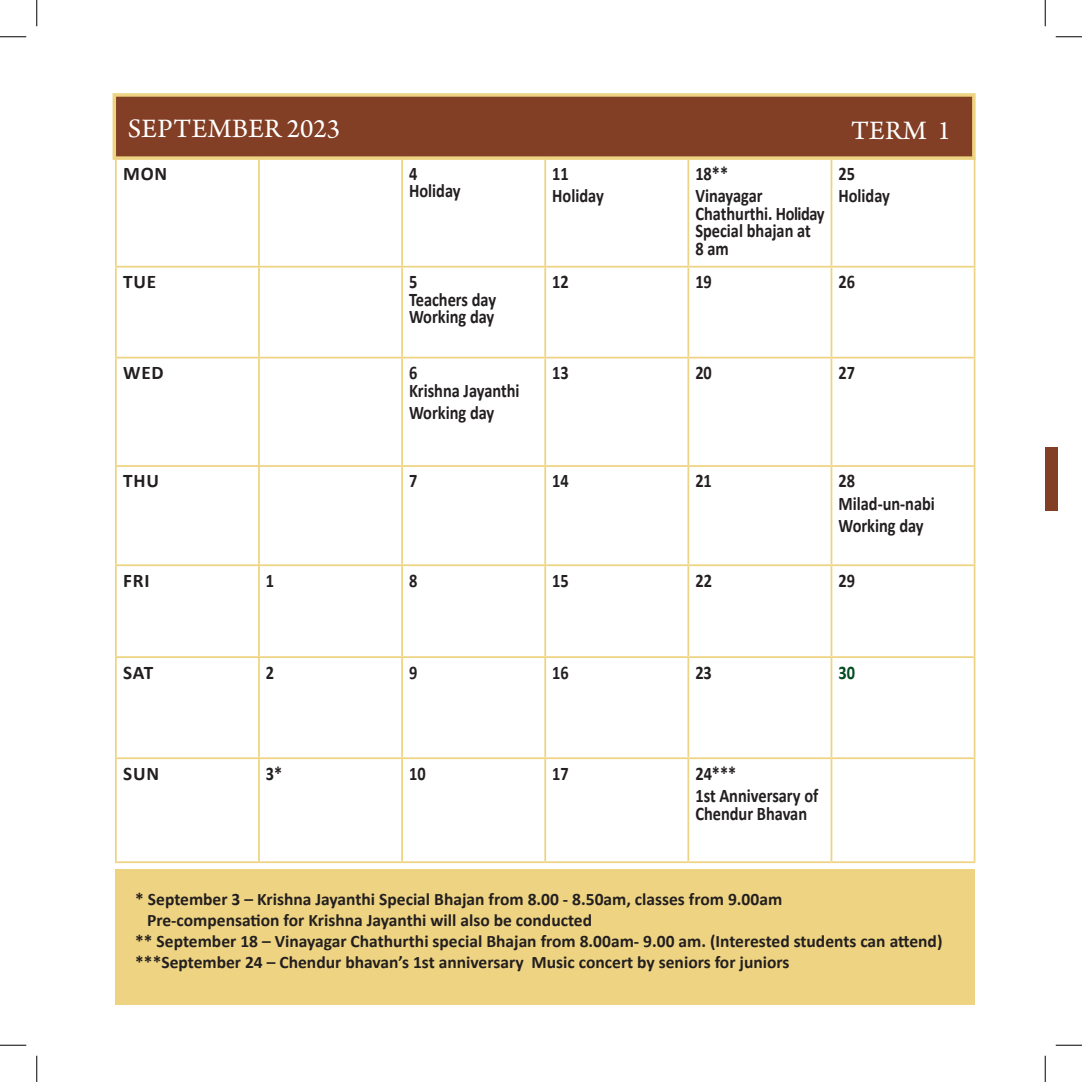
<style>
.page{position:relative;width:1082px;height:1082px;background:#fff}
.page>*{position:absolute;margin:0;border:0;box-sizing:border-box;transform-origin:0 0}
.t1{font:28px "Arno Pro";letter-spacing:.01em;color:#fff}
.t2{font:700 19.25px/17.5px "Calibri";color:#231f20;scale:.85 1}
.t3{font:700 19.25px "Calibri";color:#231f20}
.t4{font:700 19.25px "Calibri";color:#004b21;scale:.85 1}
.t5{font:700 17.5px "Calibri";color:#231f20}
</style>
<div class="page">
<hr style="left:115px;top:159px;width:2px;height:107px;background:#eed482">
<hr style="left:258px;top:159px;width:2px;height:107px;background:#eed482">
<hr style="left:401px;top:159px;width:2px;height:107px;background:#eed482">
<hr style="left:544px;top:159px;width:2px;height:107px;background:#eed482">
<hr style="left:687px;top:159px;width:2px;height:107px;background:#eed482">
<hr style="left:830px;top:159px;width:2px;height:107px;background:#eed482">
<hr style="left:973px;top:159px;width:2px;height:107px;background:#eed482">
<hr style="left:115px;top:266px;width:144px;height:1px;background:#eed482">
<hr style="left:115px;top:267px;width:2px;height:90px;background:#eed482">
<hr style="left:259px;top:266px;width:143px;height:1px;background:#eed482">
<hr style="left:258px;top:267px;width:2px;height:90px;background:#eed482">
<hr style="left:402px;top:266px;width:143px;height:1px;background:#eed482">
<hr style="left:401px;top:267px;width:2px;height:90px;background:#eed482">
<hr style="left:545px;top:266px;width:143px;height:1px;background:#eed482">
<hr style="left:544px;top:267px;width:2px;height:90px;background:#eed482">
<hr style="left:688px;top:266px;width:143px;height:1px;background:#eed482">
<hr style="left:687px;top:267px;width:2px;height:90px;background:#eed482">
<hr style="left:831px;top:266px;width:144px;height:1px;background:#eed482">
<hr style="left:830px;top:267px;width:2px;height:90px;background:#eed482">
<hr style="left:973px;top:267px;width:2px;height:90px;background:#eed482">
<hr style="left:115px;top:357px;width:144px;height:1px;background:#eed482">
<hr style="left:115px;top:358px;width:2px;height:107px;background:#eed482">
<hr style="left:259px;top:357px;width:143px;height:1px;background:#eed482">
<hr style="left:258px;top:358px;width:2px;height:107px;background:#eed482">
<hr style="left:402px;top:357px;width:143px;height:1px;background:#eed482">
<hr style="left:401px;top:358px;width:2px;height:107px;background:#eed482">
<hr style="left:545px;top:357px;width:143px;height:1px;background:#eed482">
<hr style="left:544px;top:358px;width:2px;height:107px;background:#eed482">
<hr style="left:688px;top:357px;width:143px;height:1px;background:#eed482">
<hr style="left:687px;top:358px;width:2px;height:107px;background:#eed482">
<hr style="left:831px;top:357px;width:144px;height:1px;background:#eed482">
<hr style="left:830px;top:358px;width:2px;height:107px;background:#eed482">
<hr style="left:973px;top:358px;width:2px;height:107px;background:#eed482">
<hr style="left:115px;top:465px;width:144px;height:2px;background:#eed482">
<hr style="left:115px;top:467px;width:2px;height:97px;background:#eed482">
<hr style="left:259px;top:465px;width:143px;height:2px;background:#eed482">
<hr style="left:258px;top:467px;width:2px;height:97px;background:#eed482">
<hr style="left:402px;top:465px;width:143px;height:2px;background:#eed482">
<hr style="left:401px;top:467px;width:2px;height:97px;background:#eed482">
<hr style="left:545px;top:465px;width:143px;height:2px;background:#eed482">
<hr style="left:544px;top:467px;width:2px;height:97px;background:#eed482">
<hr style="left:688px;top:465px;width:143px;height:2px;background:#eed482">
<hr style="left:687px;top:467px;width:2px;height:97px;background:#eed482">
<hr style="left:831px;top:465px;width:144px;height:2px;background:#eed482">
<hr style="left:830px;top:467px;width:2px;height:97px;background:#eed482">
<hr style="left:973px;top:467px;width:2px;height:97px;background:#eed482">
<hr style="left:115px;top:564px;width:144px;height:2px;background:#eed482">
<hr style="left:115px;top:566px;width:2px;height:90px;background:#eed482">
<hr style="left:259px;top:564px;width:143px;height:2px;background:#eed482">
<hr style="left:258px;top:566px;width:2px;height:90px;background:#eed482">
<hr style="left:402px;top:564px;width:143px;height:2px;background:#eed482">
<hr style="left:401px;top:566px;width:2px;height:90px;background:#eed482">
<hr style="left:545px;top:564px;width:143px;height:2px;background:#eed482">
<hr style="left:544px;top:566px;width:2px;height:90px;background:#eed482">
<hr style="left:688px;top:564px;width:143px;height:2px;background:#eed482">
<hr style="left:687px;top:566px;width:2px;height:90px;background:#eed482">
<hr style="left:831px;top:564px;width:144px;height:2px;background:#eed482">
<hr style="left:830px;top:566px;width:2px;height:90px;background:#eed482">
<hr style="left:973px;top:566px;width:2px;height:90px;background:#eed482">
<hr style="left:115px;top:656px;width:144px;height:2px;background:#eed482">
<hr style="left:115px;top:658px;width:2px;height:99px;background:#eed482">
<hr style="left:259px;top:656px;width:143px;height:2px;background:#eed482">
<hr style="left:258px;top:658px;width:2px;height:99px;background:#eed482">
<hr style="left:402px;top:656px;width:143px;height:2px;background:#eed482">
<hr style="left:401px;top:658px;width:2px;height:99px;background:#eed482">
<hr style="left:545px;top:656px;width:143px;height:2px;background:#eed482">
<hr style="left:544px;top:658px;width:2px;height:99px;background:#eed482">
<hr style="left:688px;top:656px;width:143px;height:2px;background:#eed482">
<hr style="left:687px;top:658px;width:2px;height:99px;background:#eed482">
<hr style="left:831px;top:656px;width:144px;height:2px;background:#eed482">
<hr style="left:830px;top:658px;width:2px;height:99px;background:#eed482">
<hr style="left:973px;top:658px;width:2px;height:99px;background:#eed482">
<hr style="left:115px;top:757px;width:144px;height:2px;background:#eed482">
<hr style="left:115px;top:759px;width:2px;height:102px;background:#eed482">
<hr style="left:259px;top:757px;width:143px;height:2px;background:#eed482">
<hr style="left:258px;top:759px;width:2px;height:102px;background:#eed482">
<hr style="left:402px;top:757px;width:143px;height:2px;background:#eed482">
<hr style="left:401px;top:759px;width:2px;height:102px;background:#eed482">
<hr style="left:545px;top:757px;width:143px;height:2px;background:#eed482">
<hr style="left:544px;top:759px;width:2px;height:102px;background:#eed482">
<hr style="left:688px;top:757px;width:143px;height:2px;background:#eed482">
<hr style="left:687px;top:759px;width:2px;height:102px;background:#eed482">
<hr style="left:831px;top:757px;width:144px;height:2px;background:#eed482">
<hr style="left:830px;top:759px;width:2px;height:102px;background:#eed482">
<hr style="left:973px;top:759px;width:2px;height:102px;background:#eed482">
<hr style="left:115px;top:861px;width:144px;height:2px;background:#eed482">
<hr style="left:259px;top:861px;width:143px;height:2px;background:#eed482">
<hr style="left:402px;top:861px;width:143px;height:2px;background:#eed482">
<hr style="left:545px;top:861px;width:143px;height:2px;background:#eed482">
<hr style="left:688px;top:861px;width:143px;height:2px;background:#eed482">
<hr style="left:831px;top:861px;width:144px;height:2px;background:#eed482">
<div style="left:112px;top:93px;width:863px;height:67px;background:#823f26;border:4px solid #eed482"></div>
<div style="left:115px;top:869px;width:860px;height:135px;background:#eed482"></div>
<div style="left:1045px;top:447px;width:12px;height:63px;background:#823f26"></div>
<svg style="left:0;top:36px;width:26px;height:1px"></svg>
<svg style="left:1055px;top:36px;width:27px;height:1px"></svg>
<svg style="left:0;top:1044px;width:26px;height:1px"></svg>
<svg style="left:1055px;top:1044px;width:27px;height:1px"></svg>
<svg style="left:36px;top:0;width:1px;height:26px"></svg>
<svg style="left:36px;top:1055px;width:1px;height:27px"></svg>
<svg style="left:1044px;top:0;width:1px;height:26px"></svg>
<svg style="left:1044px;top:1055px;width:1px;height:27px"></svg>
<h1 class="t1" style="left:128px;top:112px;width:214px">SEPTEMBER 2023</h1>
<h1 class="t1" style="left:851px;top:115px;width:101px">TERM 1</h1>
<p class="t3" style="left:123px;top:160px;width:46px">MON</p>
<p class="t2" style="left:409px;top:164px;width:62px">4<br>Holiday</p>
<p class="t2" style="left:552px;top:162px;width:62px;line-height:22.4px">11<br>Holiday</p>
<p class="t2" style="left:695px;top:162px;width:81px;line-height:22.4px">18**<br>Vinayagar</p>
<p class="t2" style="left:695px;top:204px;width:153px">Chathurthi. Holiday<br>Special bhajan at<br>8 am</p>
<p class="t2" style="left:838px;top:162px;width:62px;line-height:22.4px">25<br>Holiday</p>
<p class="t3" style="left:123px;top:268px;width:34px">TUE</p>
<p class="t2" style="left:409px;top:273px;width:104px">5<br>Teachers day<br>Working day</p>
<p class="t2" style="left:552px;top:273px;width:21px">12</p>
<p class="t2" style="left:695px;top:273px;width:21px">19</p>
<p class="t2" style="left:838px;top:273px;width:21px">26</p>
<p class="t3" style="left:123px;top:359px;width:42px">WED</p>
<p class="t2" style="left:409px;top:364px;width:131px">6<br>Krishna Jayanthi</p>
<p class="t2" style="left:409px;top:403px;width:102px">Working day</p>
<p class="t2" style="left:552px;top:364px;width:21px">13</p>
<p class="t2" style="left:695px;top:364px;width:21px">20</p>
<p class="t2" style="left:838px;top:364px;width:21px">27</p>
<p class="t3" style="left:123px;top:467px;width:37px">THU</p>
<p class="t2" style="left:409px;top:472px;width:11px">7</p>
<p class="t2" style="left:552px;top:472px;width:21px">14</p>
<p class="t2" style="left:695px;top:472px;width:21px">21</p>
<p class="t2" style="left:838px;top:469px;width:115px;line-height:22.4px">28<br>Milad-un-nabi<br>Working day</p>
<p class="t3" style="left:123px;top:566px;width:28px">FRI</p>
<p class="t2" style="left:266px;top:571px;width:11px">1</p>
<p class="t2" style="left:409px;top:571px;width:11px">8</p>
<p class="t2" style="left:552px;top:571px;width:21px">15</p>
<p class="t2" style="left:695px;top:571px;width:21px">22</p>
<p class="t2" style="left:838px;top:571px;width:21px">29</p>
<p class="t3" style="left:123px;top:658px;width:32px">SAT</p>
<p class="t2" style="left:266px;top:663px;width:11px">2</p>
<p class="t2" style="left:409px;top:663px;width:11px">9</p>
<p class="t2" style="left:552px;top:663px;width:21px">16</p>
<p class="t2" style="left:695px;top:663px;width:21px">23</p>
<p class="t4" style="left:838px;top:658px;width:21px">30</p>
<p class="t3" style="left:123px;top:759px;width:37px">SUN</p>
<p class="t2" style="left:266px;top:764px;width:21px">3*</p>
<p class="t2" style="left:409px;top:764px;width:21px">10</p>
<p class="t2" style="left:552px;top:764px;width:21px">17</p>
<p class="t2" style="left:695px;top:761px;width:146px;line-height:22.4px">24***<br>1st Anniversary of</p>
<p class="t2" style="left:695px;top:804px;width:133px">Chendur Bhavan</p>
<p class="t5" style="left:135px;top:887px;width:648px">* September 3 – Krishna Jayanthi Special Bhajan from 8.00 - 8.50am, classes from 9.00am</p>
<p class="t5" style="left:147px;top:908px;width:446px">Pre-compensation for Krishna Jayanthi will also be conducted</p>
<p class="t5" style="left:135px;top:929px;width:808px">** September 18 – Vinayagar Chathurthi special Bhajan from 8.00am- 9.00 am. (Interested students can attend)</p>
<p class="t5" style="left:135px;top:950px;width:655px">***September 24 – Chendur bhavan’s 1st anniversary Music concert by seniors for juniors</p>
</div>
